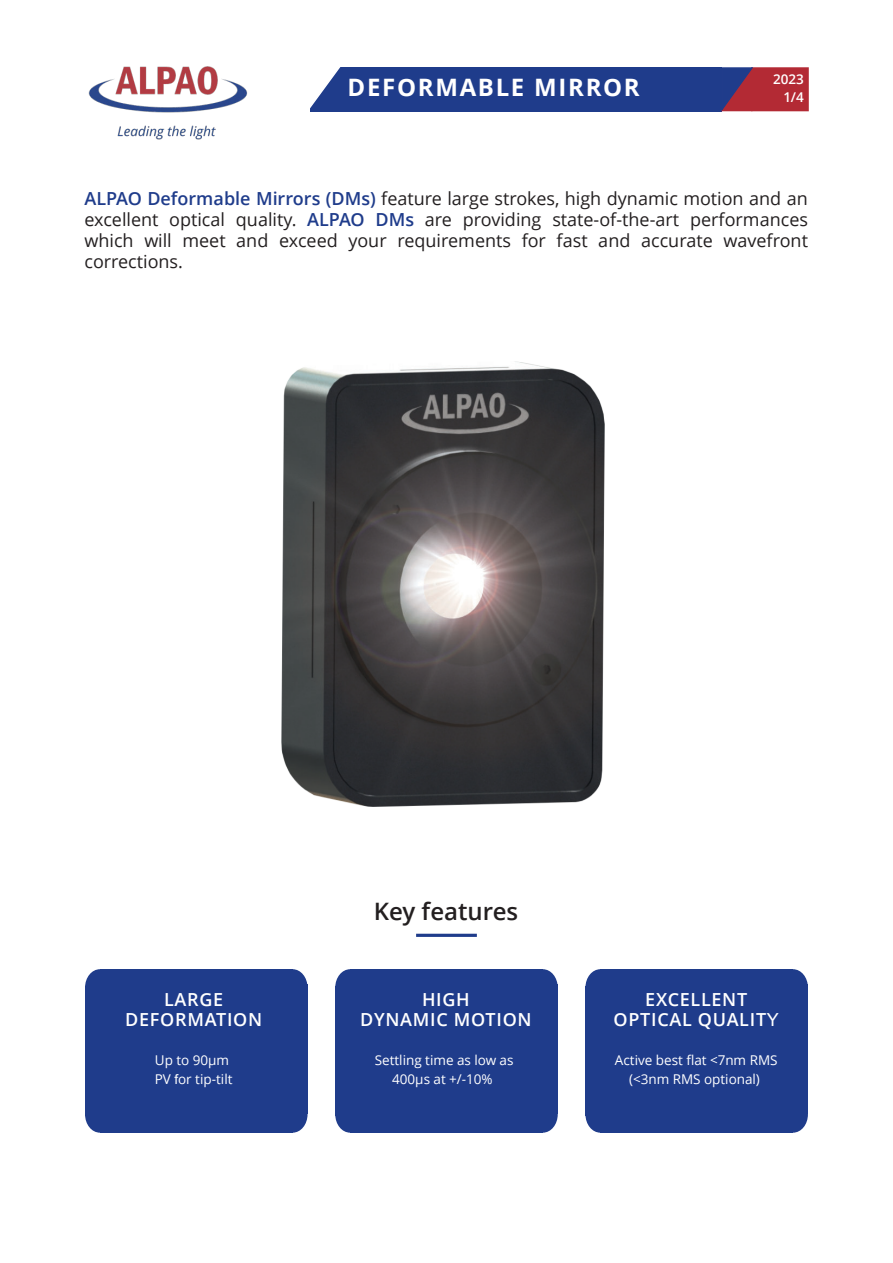
<style>
.page{position:relative;width:893px;height:1263px;background:#fff}
.page>*{position:absolute;margin:0;border:0;box-sizing:border-box;transform-origin:0 0}
.t1{font:700 24px "Open Sans";letter-spacing:.07em;color:#fff}
.t2{font:600 24px "Open Sans";color:#231f20}
.t3{font:18px/21px "Open Sans";color:#231f20;text-align:justify}
.t4{font:600 18px/19.5px "Open Sans";letter-spacing:.04em;color:#fff;text-align:center}
.t5{font:13.5px/19.5px "Open Sans";color:#fff;text-align:center}
.t6{font:600 13.5px/18px "Open Sans";color:#fff;text-align:right}
.s1{font-weight:600;color:#1f3c8b}
.s2{font-family:"Arial"}
.s3{font-family:"Arial";font-weight:400}
</style>
<div class="page">
<div style="left:600px;top:969px;width:193px;height:164px;background:#1f3c8b"></div>
<div style="left:585px;top:1096px;width:30px;height:37px;background:#1f3c8b;border-radius:50%"></div>
<div style="left:778px;top:1096px;width:30px;height:37px;background:#1f3c8b;border-radius:50%"></div>
<div style="left:782px;top:984px;width:26px;height:129px;background:#1f3c8b"></div>
<div style="left:778px;top:969px;width:30px;height:37px;background:#1f3c8b;border-radius:50%"></div>
<div style="left:585px;top:969px;width:30px;height:37px;background:#1f3c8b;border-radius:50%"></div>
<div style="left:585px;top:987px;width:26px;height:129px;background:#1f3c8b"></div>
<div style="left:350px;top:969px;width:193px;height:164px;background:#1f3c8b"></div>
<div style="left:335px;top:1096px;width:30px;height:37px;background:#1f3c8b;border-radius:50%"></div>
<div style="left:528px;top:1096px;width:30px;height:37px;background:#1f3c8b;border-radius:50%"></div>
<div style="left:532px;top:984px;width:26px;height:129px;background:#1f3c8b"></div>
<div style="left:528px;top:969px;width:30px;height:37px;background:#1f3c8b;border-radius:50%"></div>
<div style="left:335px;top:969px;width:30px;height:37px;background:#1f3c8b;border-radius:50%"></div>
<div style="left:335px;top:987px;width:26px;height:129px;background:#1f3c8b"></div>
<div style="left:100px;top:969px;width:193px;height:164px;background:#1f3c8b"></div>
<div style="left:85px;top:1096px;width:30px;height:37px;background:#1f3c8b;border-radius:50%"></div>
<div style="left:278px;top:1096px;width:30px;height:37px;background:#1f3c8b;border-radius:50%"></div>
<div style="left:281px;top:984px;width:27px;height:129px;background:#1f3c8b"></div>
<div style="left:278px;top:969px;width:30px;height:37px;background:#1f3c8b;border-radius:50%"></div>
<div style="left:85px;top:969px;width:30px;height:37px;background:#1f3c8b;border-radius:50%"></div>
<div style="left:85px;top:987px;width:26px;height:129px;background:#1f3c8b"></div>
<hr style="left:416px;top:934px;width:61px;height:3px;background:#1f3c8b">
<img style="left:281px;top:361px;width:323px;height:445px">
<img style="left:88px;top:66px;width:159px;height:74px">
<div style="left:310px;top:67px;width:411px;height:44px;background:#1f3c8b"></div>
<svg style="left:310px;top:67px;width:32px;height:45px"></svg>
<div style="left:752px;top:68px;width:56px;height:43px;background:#b32a34"></div>
<div style="left:751px;top:67px;width:58px;height:44px;border:2px solid #b32a34"></div>
<svg style="left:720px;top:67px;width:34px;height:45px;background:#6a3763"></svg>
<h1 class="t1" style="left:348px;top:70px;width:294px">DEFORMABLE MIRROR</h1>
<p class="t6" style="left:773px;top:70px;width:32px">2023<br>1/4</p>
<p class="t3" style="left:85px;top:188px;width:725px"><span class="s1">ALPAO Deformable Mirrors (DMs)</span> feature large strokes, high dynamic motion and an excellent optical quality. <span class="s1">ALPAO DMs</span> are providing state-of-the-art performances which will meet and exceed your requirements for fast and accurate wavefront corrections.</p>
<p class="t4" style="left:125px;top:990px;width:138px">LARGE<br>DEFORMATION</p>
<p class="t5" style="left:155px;top:1050px;width:79px;text-align:left">Up to 90μm<br>PV <span class="s2">f</span>or tip-tilt</p>
<h1 class="t2" style="left:374px;top:895px;width:146px">Key features</h1>
<p class="t4" style="left:360px;top:990px;width:173px">HIGH<br>DYNAMIC MOTION</p>
<p class="t5" style="left:375px;top:1050px;width:140px">Settling time as low as<br>400µs at +/-10%</p>
<p class="t4" style="left:614px;top:990px;width:167px">EXCELLENT<br>OPTICAL QUALIT<span class="s3">Y</span></p>
<p class="t5" style="left:615px;top:1050px;width:164px">Active best flat &lt;7nm RMS (&lt;3nm RMS optional)</p>
</div>
